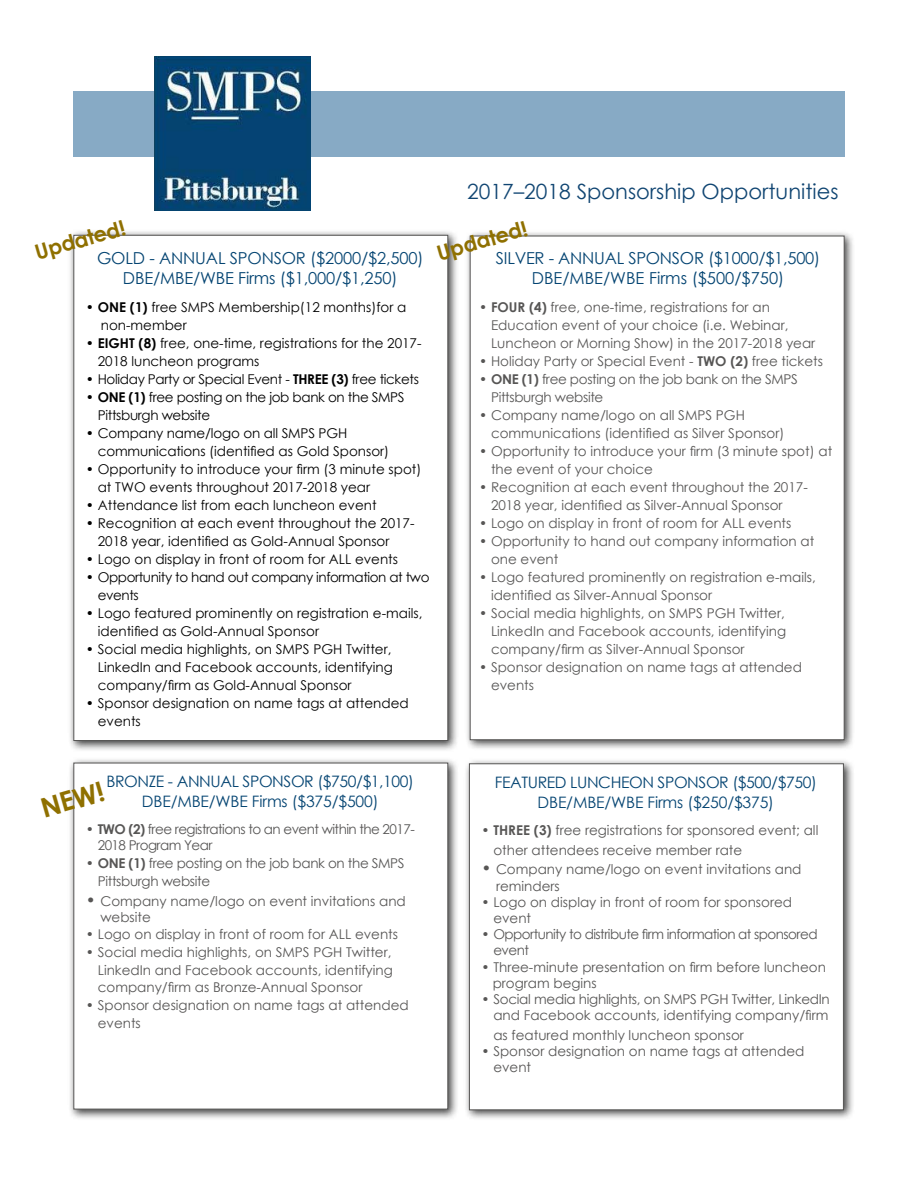
<style>
.page{position:relative;width:918px;height:1188px;background:#fff}
.page>*{position:absolute;margin:0;border:0;box-sizing:border-box;transform-origin:0 0}
.t1{font:700 27px "Century Gothic";color:#8f7000}
.t2{font:21px "Century Gothic";color:#104572}
.t3{font:700 21px "Century Gothic";color:#8f7000}
.t4{font:16.5px/19.8px "Century Gothic";letter-spacing:-.01em;color:#044472;text-align:center}
.t5{font:15.75px/19.8px "Century Gothic";letter-spacing:-.025em;color:#044472;text-align:center}
.t6{font:13.5px/18px "Century Gothic";color:#575655}
.t7{font:13.5px/18px "Century Gothic";color:#000}
.t8{font:13.5px/16.2px "Century Gothic";letter-spacing:-.04em;color:#575655}
.t9{font:13.5px/18px "Century Gothic";letter-spacing:-.025em;color:#575655}
.t10{font:13.5px/18px "Century Gothic";letter-spacing:-.025em;color:#000}
.t11{font:13.5px/16.2px "Century Gothic";letter-spacing:-.02em;color:#575655;text-align:right}
.t12{font:13.5px/18px "Century Gothic";letter-spacing:-.03em;color:#000}
.s1{font-weight:700}
.s2{font-size:16.5px}
</style>
<div class="page">
<div style="left:68px;top:229px;width:391px;height:523px;background:#000;opacity:.75"></div>
<div style="left:73px;top:235px;width:375px;height:506px;background:#fff;border:1px solid #575655"></div>
<div style="left:73px;top:91px;width:772px;height:65px;background:#87aac5"></div>
<img style="left:155px;top:56px;width:156px;height:154px">
<div style="left:68px;top:757px;width:391px;height:363px;background:#000;opacity:.75"></div>
<div style="left:73px;top:763px;width:375px;height:346px;background:#fff;border:1px solid #575655"></div>
<div style="left:464px;top:230px;width:392px;height:521px;background:#000;opacity:.75"></div>
<div style="left:470px;top:236px;width:375px;height:504px;background:#fff;border:1px solid #575655"></div>
<div style="left:463px;top:758px;width:392px;height:363px;background:#000;opacity:.75"></div>
<div style="left:469px;top:763px;width:375px;height:347px;background:#fff;border:1px solid #575655"></div>
<h2 class="t2" style="left:467px;top:177px;width:373px">2017–2018 Sponsorship Opportunities</h2>
<h2 class="t3" style="left:31px;top:237px;width:95px;rotate:-16deg">Updated!</h2>
<h2 class="t3" style="left:433px;top:238px;width:95px;rotate:-16deg">Updated!</h2>
<p class="t4" style="left:97px;top:248px;width:328px">GOLD - ANNUAL SPONSOR ($2000/$2,500)<br>DBE/MBE/WBE Firms ($1,000/$1,250)</p>
<p class="t7" style="left:101px;top:298px;width:307px;text-indent:-15px">• <span class="s1">ONE (1)</span> free SMPS Membership(12 months)for a non-member</p>
<p class="t7" style="left:98px;top:334px;width:325px;text-indent:-12px">• <span class="s1">EIGHT (8)</span> free, one-time, registrations for the 2017-<br>2018 luncheon programs</p>
<p class="t10" style="left:86px;top:370px;width:335px">• Holiday Party or Special Event - <span class="s1">THREE (3)</span> free tickets</p>
<p class="t10" style="left:98px;top:388px;width:308px;text-indent:-12px">• <span class="s1">ONE (1)</span> free posting on the job bank on the SMPS<br>Pittsburgh website</p>
<p class="t7" style="left:98px;top:424px;width:293px;text-indent:-12px">• Company name/logo on all SMPS PGH communications (identified as Gold Sponsor)</p>
<p class="t7" style="left:98px;top:460px;width:325px;text-indent:-12px">• Opportunity to introduce your firm (3 minute spot) at TWO events throughout 2017-2018 year</p>
<p class="t7" style="left:86px;top:496px;width:292px">• Attendance list from each luncheon event</p>
<p class="t7" style="left:98px;top:514px;width:318px;text-indent:-12px">• Recognition at each event throughout the 2017-<br>2018 year, identified as Gold-Annual Sponsor</p>
<p class="t7" style="left:86px;top:550px;width:314px">• Logo on display in front of room for ALL events</p>
<p class="t12" style="left:98px;top:568px;width:333px;text-indent:-12px">• Opportunity to hand out company information at two events</p>
<p class="t7" style="left:98px;top:604px;width:326px;text-indent:-12px">• Logo featured prominently on registration e-mails, identified as Gold-Annual Sponsor</p>
<p class="t7" style="left:98px;top:640px;width:297px;text-align:justify;text-indent:-12px">• Social media highlights, on SMPS PGH Twitter, LinkedIn and Facebook accounts, identifying company/firm as Gold-Annual Sponsor</p>
<p class="t7" style="left:98px;top:694px;width:312px;text-indent:-12px">• Sponsor designation on name tags at attended events</p>
<p class="t4" style="left:496px;top:248px;width:326px">SILVER - ANNUAL SPONSOR ($1000/$1,500)<br>DBE/MBE/WBE Firms ($500/$750)</p>
<p class="t6" style="left:491px;top:298px;width:326px;text-indent:-12px">• <span class="s1">FOUR (4)</span> free, one-time, registrations for an<br>Education event of your choice (i.e. Webinar,<br>Luncheon or Morning Show) in the 2017-2018 year</p>
<p class="t6" style="left:479px;top:352px;width:345px">• Holiday Party or Special Event - <span class="s1">TWO (2)</span> free tickets</p>
<p class="t9" style="left:491px;top:370px;width:308px;text-indent:-12px">• <span class="s1">ONE (1)</span> free posting on the job bank on the SMPS<br>Pittsburgh website</p>
<p class="t6" style="left:491px;top:406px;width:295px;text-indent:-12px">• Company name/logo on all SMPS PGH communications (identified as Silver Sponsor)</p>
<p class="t6" style="left:491px;top:442px;width:343px;text-indent:-12px">• Opportunity to introduce your firm (3 minute spot) at the event of your choice</p>
<p class="t6" style="left:491px;top:478px;width:318px;text-indent:-12px">• Recognition at each event throughout the 2017-<br>2018 year, identified as Silver-Annual Sponsor</p>
<p class="t6" style="left:479px;top:514px;width:314px">• Logo on display in front of room for ALL events</p>
<p class="t6" style="left:491px;top:532px;width:325px;text-indent:-12px">• Opportunity to hand out company information at one event</p>
<p class="t6" style="left:491px;top:568px;width:326px;text-indent:-12px">• Logo featured prominently on registration e-mails, identified as Silver-Annual Sponsor</p>
<p class="t6" style="left:491px;top:604px;width:297px;text-align:justify;text-indent:-12px">• Social media highlights, on SMPS PGH Twitter, LinkedIn and Facebook accounts, identifying company/firm as Silver-Annual Sponsor</p>
<p class="t6" style="left:491px;top:658px;width:312px;text-indent:-12px">• Sponsor designation on name tags at attended events</p>
<p class="t5" style="left:106px;top:771px;width:309px">BRONZE - ANNUAL SPONSOR ($750/$1,100)<br>DBE/MBE/WBE Firms ($375/$500)</p>
<p class="t8" style="left:98px;top:821px;width:319px;text-indent:-12px">• <span class="s1">TWO (2)</span> free registrations to an event within the 2017-<br>2018 Program Year</p>
<p class="t9" style="left:98px;top:854px;width:308px;text-indent:-12px">• <span class="s1">ONE (1)</span> free posting on the job bank on the SMPS<br>Pittsburgh website</p>
<p class="t6" style="left:100px;top:893px;width:307px;line-height:16.2px;text-indent:-15px"><span class="s2">•</span> Company name/logo on event invitations and website</p>
<p class="t6" style="left:86px;top:924px;width:314px">• Logo on display in front of room for ALL events</p>
<p class="t6" style="left:98px;top:942px;width:297px;text-align:justify;text-indent:-12px">• Social media highlights, on SMPS PGH Twitter, LinkedIn and Facebook accounts, identifying company/firm as Bronze-Annual Sponsor</p>
<p class="t6" style="left:98px;top:996px;width:312px;text-indent:-12px">• Sponsor designation on name tags at attended events</p>
<h1 class="t1" style="left:36px;top:789px;width:67px;rotate:-16deg">NEW!</h1>
<p class="t5" style="left:495px;top:772px;width:323px">FEATURED LUNCHEON SPONSOR ($500/$750)<br>DBE/MBE/WBE Firms ($250/$375)</p>
<p class="t6" style="left:493px;top:820px;width:326px;line-height:19.8px;text-indent:-12px">• <span class="s1">THREE (3)</span> free registrations for sponsored event; all other attendees receive member rate</p>
<p class="t6" style="left:496px;top:861px;width:307px;line-height:16.2px;text-indent:-15px"><span class="s2">•</span> Company name/logo on event invitations and reminders</p>
<p class="t6" style="left:493px;top:894px;width:300px;line-height:16.2px;text-indent:-12px">• Logo on display in front of room for sponsored event</p>
<p class="t8" style="left:493px;top:926px;width:326px;text-indent:-12px">• Opportunity to distribute firm information at sponsored event</p>
<p class="t6" style="left:493px;top:958px;width:335px;line-height:16.2px;text-indent:-11px">• Three-minute presentation on firm before luncheon program begins</p>
<p class="t11" style="left:481px;top:991px;width:350px">• Social media highlights, on SMPS PGH Twitter, LinkedIn and Facebook accounts, identifying company/firm</p>
<p class="t6" style="left:493px;top:1026px;width:252px">as featured monthly luncheon sponsor</p>
<p class="t6" style="left:493px;top:1043px;width:312px;line-height:16.2px;text-indent:-12px">• Sponsor designation on name tags at attended event</p>
</div>
